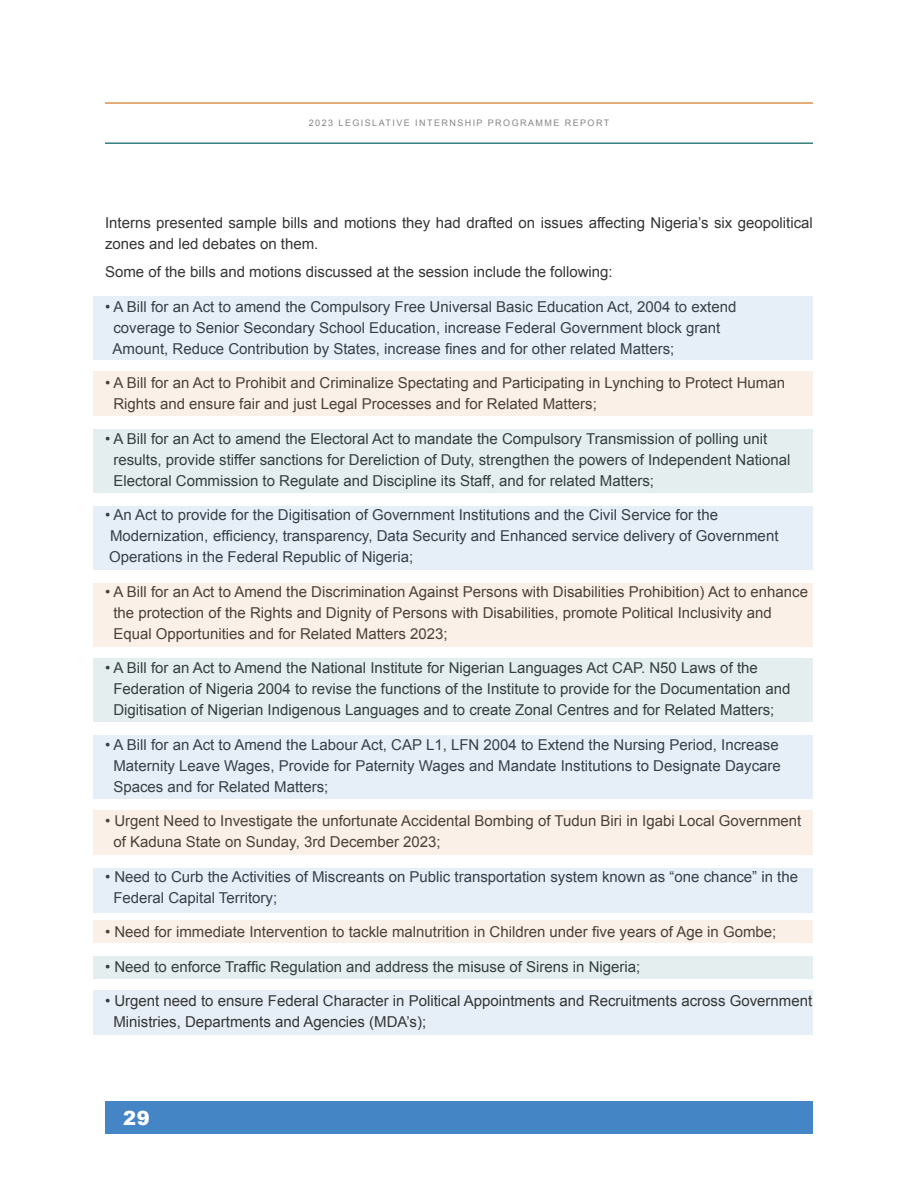
<style>
.page{position:relative;width:918px;height:1188px;background:#fff}
.page>*{position:absolute;margin:0;border:0;box-sizing:border-box;transform-origin:0 0}
.t1{font:900 19.5px "Arial";color:#fff}
.t2{font:15px/21px "Arial";color:#353534}
.t3{font:9px "Arial";letter-spacing:.16em;color:#838583}
</style>
<div class="page">
<hr style="left:105px;top:142px;width:708px;height:2px;background:#347e7f">
<hr style="left:105px;top:102px;width:708px;height:2px;background:#df9250">
<div style="left:93px;top:990px;width:719px;height:45px;background:#e6eff7"></div>
<div style="left:105px;top:1102px;width:708px;height:32px;background:#4485c6"></div>
<div style="left:93px;top:296px;width:719px;height:64px;background:#e6eff7"></div>
<div style="left:93px;top:429px;width:719px;height:64px;background:#e4eeee"></div>
<div style="left:93px;top:507px;width:719px;height:63px;background:#e6eff7"></div>
<div style="left:93px;top:583px;width:719px;height:63px;background:#faf0e8"></div>
<div style="left:93px;top:658px;width:719px;height:64px;background:#e4eeee"></div>
<div style="left:93px;top:735px;width:719px;height:63px;background:#e6eff7"></div>
<div style="left:93px;top:371px;width:719px;height:45px;background:#faf0e8"></div>
<div style="left:93px;top:810px;width:719px;height:45px;background:#faf0e8"></div>
<div style="left:93px;top:869px;width:719px;height:44px;background:#e6eff7"></div>
<div style="left:93px;top:920px;width:719px;height:23px;background:#faf0e8"></div>
<div style="left:93px;top:956px;width:719px;height:23px;background:#e4eeee"></div>
<p class="t3" style="left:309px;top:117px;width:302px">2023 LEGISLATIVE INTERNSHIP PROGRAMME REPORT</p>
<p class="t2" style="left:105px;top:213px;width:709px">Interns presented sample bills and motions they had drafted on issues affecting Nigeria’s six geopolitical zones and led debates on them.</p>
<p class="t2" style="left:105px;top:262px;width:509px">Some of the bills and motions discussed at the session include the following:</p>
<p class="t2" style="left:112px;top:296px;width:625px;text-indent:-8px">• A Bill for an Act to amend the Compulsory Free Universal Basic Education Act, 2004 to extend coverage to Senior Secondary School Education, increase Federal Government block grant<br>Amount, Reduce Contribution by States, increase fines and for other related Matters;</p>
<p class="t2" style="left:113px;top:373px;width:673px;text-indent:-8px">• A Bill for an Act to Prohibit and Criminalize Spectating and Participating in Lynching to Protect Human<br>Rights and ensure fair and just Legal Processes and for Related Matters;</p>
<p class="t2" style="left:113px;top:428px;width:679px;text-indent:-8px">• A Bill for an Act to amend the Electoral Act to mandate the Compulsory Transmission of polling unit results, provide stiffer sanctions for Dereliction of Duty, strengthen the powers of Independent National<br>Electoral Commission to Regulate and Discipline its Staff, and for related Matters;</p>
<p class="t2" style="left:105px;top:505px;width:675px">• An Act to provide for the Digitisation of Government Institutions and the Civil Service for the<br>Modernization, efficiency, transparency, Data Security and Enhanced service delivery of Government<br>Operations in the Federal Republic of Nigeria;</p>
<p class="t2" style="left:113px;top:581px;width:696px;text-indent:-8px">• A Bill for an Act to Amend the Discrimination Against Persons with Disabilities Prohibition) Act to enhance the protection of the Rights and Dignity of Persons with Disabilities, promote Political Inclusivity and<br>Equal Opportunities and for Related Matters 2023;</p>
<p class="t2" style="left:113px;top:658px;width:679px;text-indent:-8px">• A Bill for an Act to Amend the National Institute for Nigerian Languages Act CAP. N50 Laws of the<br>Federation of Nigeria 2004 to revise the functions of the Institute to provide for the Documentation and<br>Digitisation of Nigerian Indigenous Languages and to create Zonal Centres and for Related Matters;</p>
<p class="t2" style="left:113px;top:734px;width:669px;text-indent:-8px">• A Bill for an Act to Amend the Labour Act, CAP L1, LFN 2004 to Extend the Nursing Period, Increase<br>Maternity Leave Wages, Provide for Paternity Wages and Mandate Institutions to Designate Daycare<br>Spaces and for Related Matters;</p>
<p class="t2" style="left:113px;top:811px;width:690px;text-indent:-8px">• Urgent Need to Investigate the unfortunate Accidental Bombing of Tudun Biri in Igabi Local Government of Kaduna State on Sunday, 3rd December 2023;</p>
<p class="t2" style="left:113px;top:866px;width:686px;text-indent:-8px">• Need to Curb the Activities of Miscreants on Public transportation system known as “one chance” in the<br>Federal Capital Territory;</p>
<p class="t2" style="left:105px;top:922px;width:673px">• Need for immediate Intervention to tackle malnutrition in Children under five years of Age in Gombe;</p>
<p class="t2" style="left:105px;top:956px;width:537px">• Need to enforce Traffic Regulation and address the misuse of Sirens in Nigeria;</p>
<p class="t2" style="left:113px;top:991px;width:700px;text-indent:-8px">• Urgent need to ensure Federal Character in Political Appointments and Recruitments across Government<br>Ministries, Departments and Agencies (MDA’s);</p>
<p class="t1" style="left:123px;top:1104px;width:28px">29</p>
</div>
